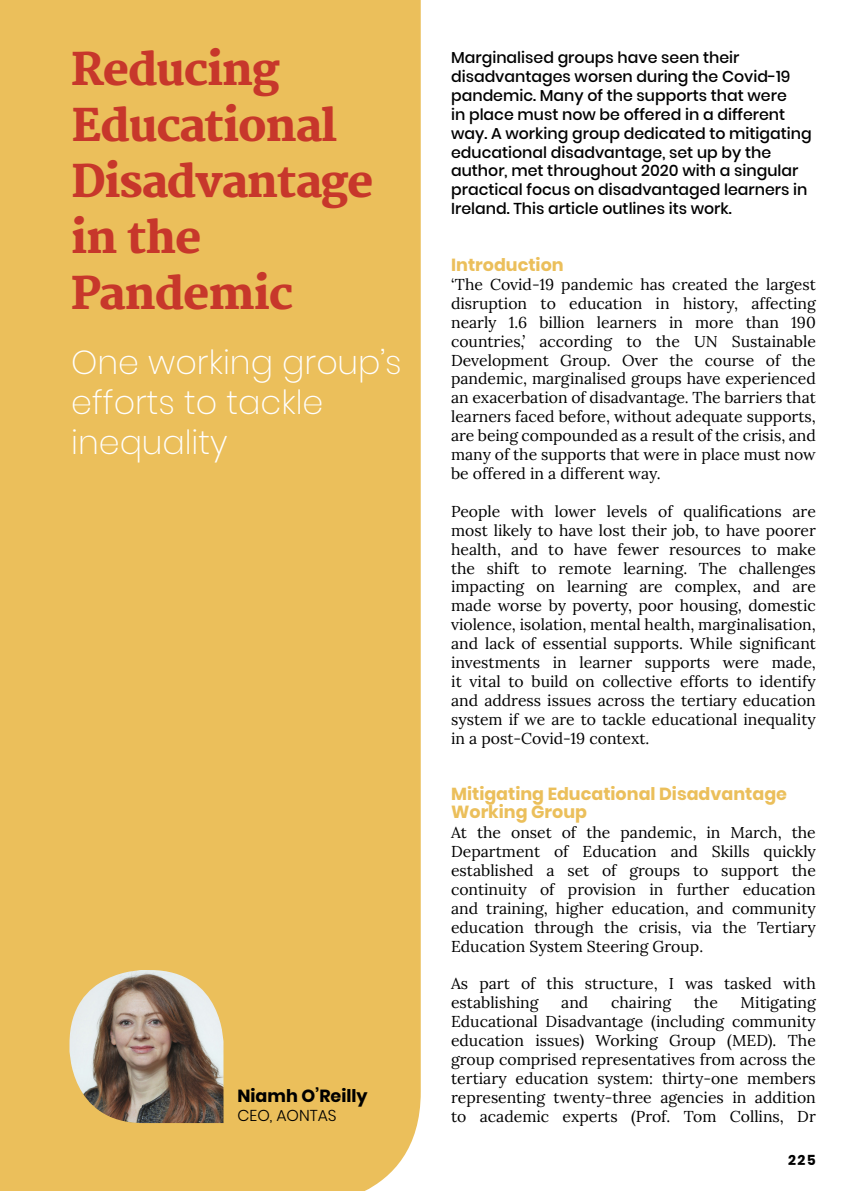
<style>
.page{position:relative;width:844px;height:1191px;background:#fff}
.page>*{position:absolute;margin:0;border:0;box-sizing:border-box;transform-origin:0 0}
.Header_1{font:800 43.75px/56px "Merriweather";letter-spacing:-.025em;color:#c7372b}
.Header_2{font:200 33.25px/40.2px "Poppins";color:#fff}
.Header_3{font:700 17.5px/17.5px "Poppins";color:#ebbf5b}
.author{font:700 17.5px "Poppins";color:#000}
.t1{font:15.75px/18.9px "Lora";color:#000;text-align:justify}
.Summary{font:500 15.75px/18.9px "Poppins";color:#000}
.author_function{font:300 15.75px "Poppins";color:#000}
.style_for_footer_pag{font:700 14px "Poppins";color:#000}
</style>
<div class="page">
<div style="left:0;top:0;width:420px;height:1191px;background:#ebbf5b"></div>
<img style="left:69px;top:970px;width:154px;height:153px">
<p class="Header_1" style="left:71px;top:43px;width:304px">Reducing<br>Educational<br>Disadvantage in the<br>Pandemic</p>
<p class="Header_2" style="left:71px;top:342px;width:332px">One working group’s efforts to tackle inequality</p>
<p class="author" style="left:237px;top:1086px;width:132px">Niamh O’Reilly</p>
<p class="author_function" style="left:237px;top:1106px;width:101px">CEO, AONTAS</p>
<p class="Summary" style="left:451px;top:48px;width:362px">Marginalised groups have seen their disadvantages worsen during the Covid-19 pandemic. Many of the supports that were<br>in place must now be offered in a different way. A working group dedicated to mitigating educational disadvantage, set up by the author, met throughout 2020 with a singular practical focus on disadvantaged learners in Ireland. This article outlines its work.</p>
<p class="Header_3" style="left:451px;top:256px;width:114px">Introduction</p>
<p class="t1" style="left:451px;top:274px;width:366px">‘The Covid-19 pandemic has created the largest disruption to education in history, affecting nearly 1.6 billion learners in more than 190 countries,’ according to the UN Sustainable Development Group. Over the course of the pandemic, marginalised groups have experienced an exacerbation of disadvantage. The barriers that learners faced before, without adequate supports, are being compounded as a result of the crisis, and many of the supports that were in place must now be offered in a different way.</p>
<p class="t1" style="left:451px;top:501px;width:366px">People with lower levels of qualifications are most likely to have lost their job, to have poorer health, and to have fewer resources to make the shift to remote learning. The challenges impacting on learning are complex, and are made worse by poverty, poor housing, domestic violence, isolation, mental health, marginalisation, and lack of essential supports. While significant investments in learner supports were made, it vital to build on collective efforts to identify and address issues across the tertiary education system if we are to tackle educational inequality in a post-Covid-19 context.</p>
<p class="Header_3" style="left:451px;top:785px;width:337px">Mitigating Educational Disadvantage<br>Working Group</p>
<p class="t1" style="left:451px;top:822px;width:366px">At the onset of the pandemic, in March, the Department of Education and Skills quickly established a set of groups to support the continuity of provision in further education and training, higher education, and community education through the crisis, via the Tertiary Education System Steering Group.</p>
<p class="t1" style="left:451px;top:973px;width:366px">As part of this structure, I was tasked with establishing</p>
<p class="t1" style="left:561px;top:992px;width:29px">and</p>
<p class="t1" style="left:611px;top:992px;width:61px">chairing</p>
<p class="t1" style="left:693px;top:992px;width:26px">the</p>
<p class="t1" style="left:451px;top:992px;width:366px;text-indent:289px">Mitigating Educational Disadvantage (including community education issues) Working Group (MED). The group comprised representatives from across the tertiary education system: thirty-one members representing twenty-three agencies in addition to academic experts (Prof. Tom Collins, Dr</p>
<p class="style_for_footer_pag" style="left:788px;top:1152px;width:29px">225</p>
</div>
